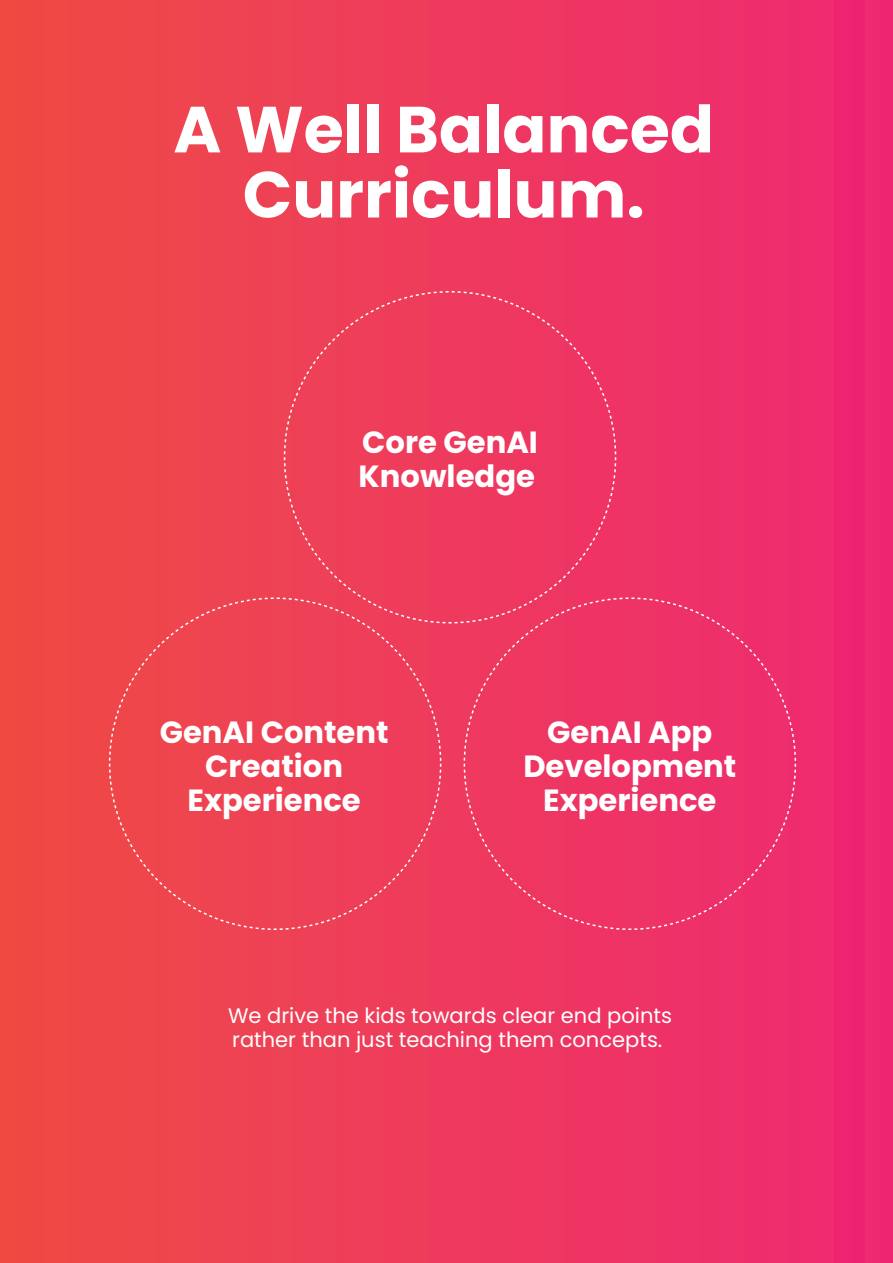
<style>
.page{position:relative;width:893px;height:1263px;background:#fff}
.page>*{position:absolute;margin:0;border:0;box-sizing:border-box;transform-origin:0 0}
.t1{font:700 65.1px/65.1px "Poppins";color:#fff;text-align:center}
.t2{font:700 30.6px/33.9px "Poppins";color:#fff;text-align:center}
.t3{font:21px/24px "Poppins";color:#fff}
</style>
<div class="page">
<div style="left:0;top:0;width:893px;height:1263px;background:linear-gradient(to right,#ef4c45,#ee2974)"></div>
<h1 class="t1" style="left:173px;top:97px;width:542px">A Well Balanced<br>Curriculum.</h1>
<p class="t2" style="left:359px;top:425px;width:181px;text-align:left">Core GenAI<br>Knowledge</p>
<p class="t2" style="left:160px;top:715px;width:230px">GenAI Content<br>Creation<br>Experience</p>
<p class="t2" style="left:523px;top:715px;width:214px">GenAI App<br>Development<br>Experience</p>
<p class="t3" style="left:228px;top:1004px;width:445px">We drive the kids towards clear end points rather than just teaching them concepts.</p>
</div>
